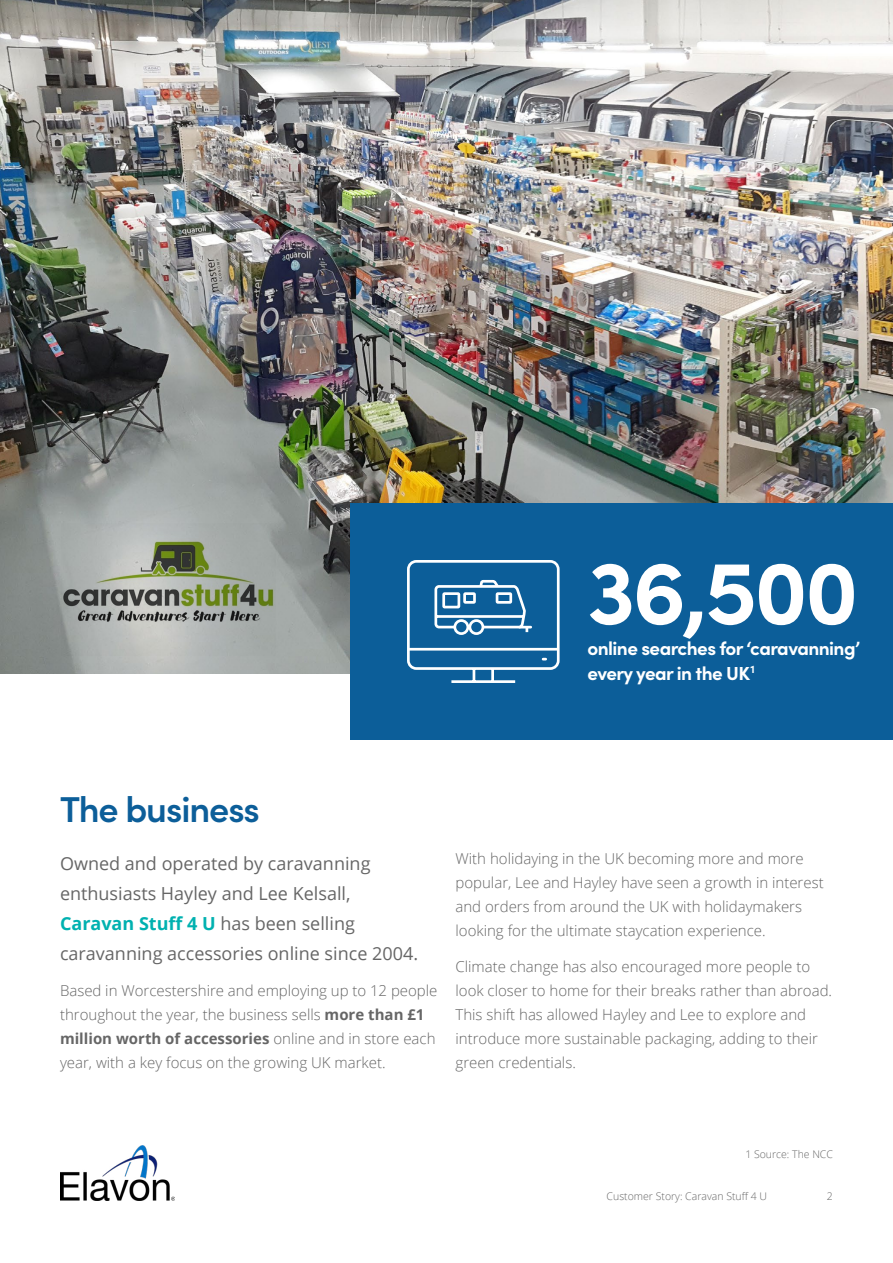
<style>
.page{position:relative;width:893px;height:1263px;background:#fff}
.page>*{position:absolute;margin:0;border:0;box-sizing:border-box;transform-origin:0 0}
.t1{font:700 90.75px "Sofia Pro";color:#fff}
.t2{font:600 36px "Sofia Pro";letter-spacing:-.03em;color:#0c5e99}
.t3{font:700 18.9px/24.5px "Sofia Pro";letter-spacing:-.03em;color:#fff}
.t4{font:18px/30px "Open Sans";color:#666}
.t5{font:300 15px/24px "Open Sans";color:#666}
.t6{font:300 10.5px "Open Sans";color:#666}
.s1{font-weight:700;color:#00b1b0}
.s2{font-weight:700}
</style>
<div class="page">
<img style="left:60px;top:1146px;width:114px;height:55px">
<img style="left:0;top:0;width:893px;height:673px">
<img style="left:61px;top:523px;width:214px;height:132px">
<div style="left:350px;top:503px;width:543px;height:236px;background:#0c5e99"></div>
<svg style="left:407px;top:560px;width:153px;height:123px"></svg>
<h1 class="t1" style="left:587px;top:522px;width:273px">36,500</h1>
<p class="t3" style="left:587px;top:635px;width:274px">online searches for ‘caravanning’ every year in the UK<sup>1</sup></p>
<h2 class="t2" style="left:60px;top:782px;width:201px">The business</h2>
<p class="t4" style="left:60px;top:848px;width:360px">Owned and operated by caravanning enthusiasts Hayley and Lee Kelsall, <span class="s1">Caravan Stuff 4 U</span> has been selling caravanning accessories online since 2004.</p>
<p class="t5" style="left:60px;top:978px;width:379px">Based in Worcestershire and employing up to 12 people throughout the year, the business sells <span class="s2">more than £1 million worth of accessories</span> online and in store each year, with a key focus on the growing UK market.</p>
<p class="t5" style="left:455px;top:846px;width:370px">With holidaying in the UK becoming more and more popular, Lee and Hayley have seen a growth in interest and orders from around the UK with holidaymakers looking for the ultimate staycation experience.</p>
<p class="t5" style="left:455px;top:954px;width:378px">Climate change has also encouraged more people to look closer to home for their breaks rather than abroad.<br>This shift has allowed Hayley and Lee to explore and introduce more sustainable packaging, adding to their green credentials.</p>
<p class="t6" style="left:745px;top:1147px;width:89px">1 Source: The NCC</p>
<p class="t6" style="left:607px;top:1189px;width:162px">Customer Story: Caravan Stuff 4 U</p>
<p class="t6" style="left:827px;top:1189px;width:7px">2</p>
</div>
